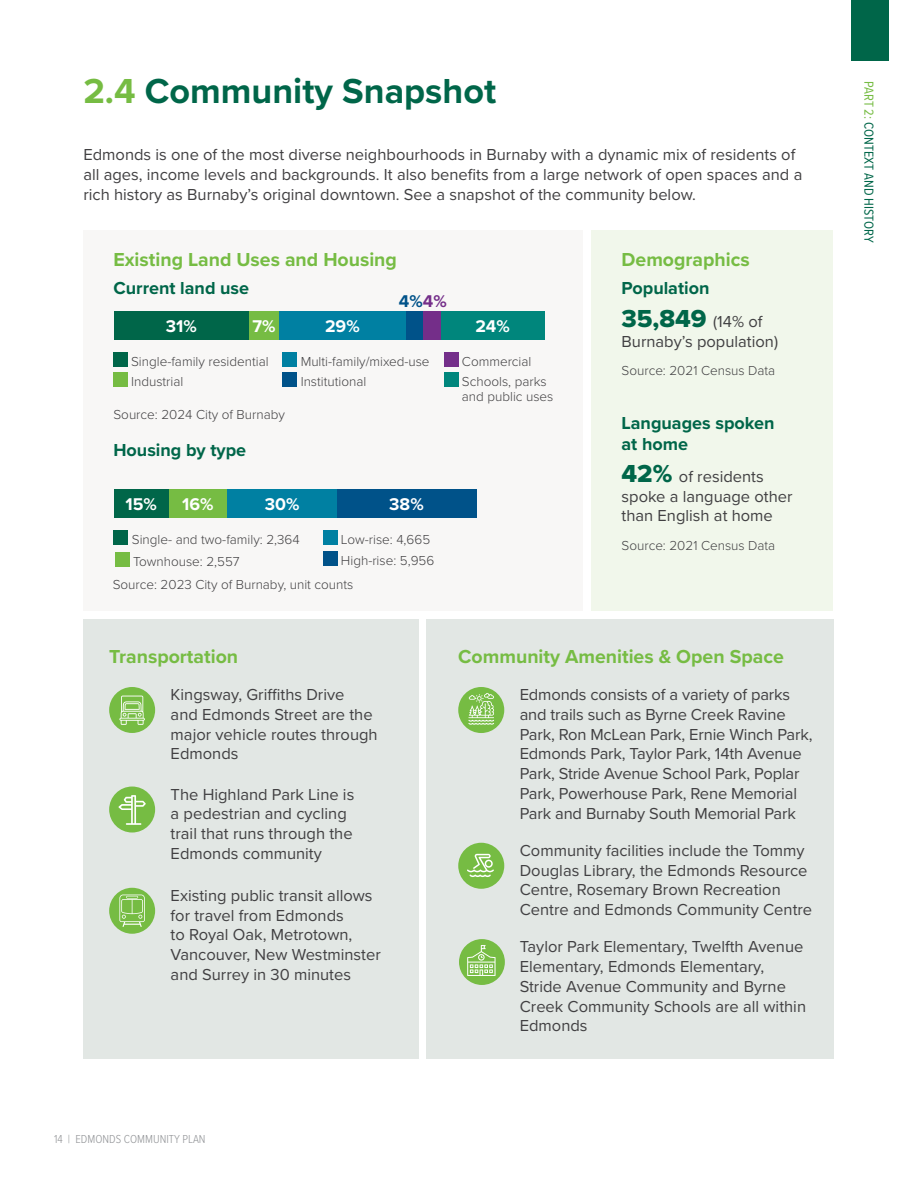
<style>
.page{position:relative;width:918px;height:1188px;background:#fff}
.page>*{position:absolute;margin:0;border:0;box-sizing:border-box;transform-origin:0 0}
.t1{font:700 36px "Proxima Nova";color:#006649}
.t2{font:25.5px "Proxima Nova Extrabld";color:#006649}
.t3{font:700 19.5px "Proxima Nova";color:#76bc43}
.t4{font:700 18px "Proxima Nova";color:#006649}
.t5{font:700 17.7px "Proxima Nova";color:#fff}
.t6{font:700 17.7px "Proxima Nova";color:#005289}
.t7{font:16.5px/19.8px "Proxima Nova";color:#414042}
.t8{font:300 13.5px/21.9px "Proxima Nova";color:#414042}
.t9{font:13.5px "Proxima Nova Cond";color:#006649}
.t10{font:300 12px "Proxima Nova Cond";color:#939598}
.s1{color:#76bc43}
.s2{color:#742e89}
.s3{font-family:"Proxima Nova";font-size:16.5px;color:#414042}
.s4{font-family:"Proxima Nova Extrabld";font-size:25.5px;color:#006649}
</style>
<div class="page">
<div style="left:851px;top:0;width:37px;height:61px;background:#006649"></div>
<div style="left:83px;top:230px;width:500px;height:380px;background:#f8f7f6"></div>
<div style="left:592px;top:230px;width:241px;height:380px;background:#f1f7eb"></div>
<div style="left:113px;top:353px;width:15px;height:14px;background:#006649"></div>
<div style="left:113px;top:530px;width:15px;height:15px;background:#006649"></div>
<div style="left:115px;top:552px;width:15px;height:15px;background:#76bc43"></div>
<div style="left:323px;top:530px;width:14px;height:15px;background:#0080a2"></div>
<div style="left:323px;top:552px;width:14px;height:14px;background:#005289"></div>
<div style="left:113px;top:373px;width:15px;height:14px;background:#76bc43"></div>
<div style="left:282px;top:353px;width:15px;height:14px;background:#0080a2"></div>
<div style="left:444px;top:373px;width:14px;height:14px;background:#00867c"></div>
<div style="left:282px;top:373px;width:15px;height:14px;background:#005289"></div>
<div style="left:444px;top:353px;width:14px;height:14px;background:#742f8a"></div>
<div style="left:440px;top:311px;width:105px;height:28px;background:#00867c"></div>
<div style="left:423px;top:311px;width:17px;height:28px;background:#742e89"></div>
<div style="left:406px;top:311px;width:17px;height:28px;background:#005289"></div>
<div style="left:279px;top:311px;width:126px;height:28px;background:#0080a2"></div>
<div style="left:249px;top:311px;width:30px;height:28px;background:#76bc43"></div>
<div style="left:114px;top:311px;width:135px;height:28px;background:#006649"></div>
<div style="left:337px;top:489px;width:139px;height:29px;background:#005289"></div>
<div style="left:227px;top:489px;width:110px;height:29px;background:#0080a2"></div>
<div style="left:169px;top:489px;width:58px;height:29px;background:#76bc43"></div>
<div style="left:114px;top:489px;width:55px;height:29px;background:#006649"></div>
<div style="left:83px;top:619px;width:335px;height:439px;background:#e2e7e4"></div>
<div style="left:427px;top:619px;width:407px;height:439px;background:#e2e7e4"></div>
<div style="left:109px;top:687px;width:46px;height:46px;background:#76bc43;border-radius:50%"></div>
<svg style="left:119px;top:696px;width:26px;height:29px"></svg>
<div style="left:109px;top:787px;width:46px;height:46px;background:#76bc43;border-radius:50%"></div>
<svg style="left:119px;top:795px;width:27px;height:30px"></svg>
<div style="left:109px;top:888px;width:46px;height:46px;background:#76bc43;border-radius:50%"></div>
<svg style="left:119px;top:895px;width:26px;height:32px"></svg>
<div style="left:458px;top:687px;width:46px;height:46px;background:#76bc43;border-radius:50%"></div>
<svg style="left:468px;top:693px;width:26px;height:32px"></svg>
<div style="left:458px;top:843px;width:46px;height:46px;background:#76bc43;border-radius:50%"></div>
<svg style="left:467px;top:854px;width:27px;height:23px"></svg>
<div style="left:459px;top:939px;width:46px;height:46px;background:#76bc43;border-radius:50%"></div>
<svg style="left:467px;top:945px;width:29px;height:31px"></svg>
<h1 class="t1" style="left:83px;top:64px;width:414px"><span class="s1">2.4</span> Community Snapshot</h1>
<p class="t7" style="left:83px;top:144px;width:721px">Edmonds is one of the most diverse neighbourhoods in Burnaby with a dynamic mix of residents of all ages, income levels and backgrounds. It also benefits from a large network of open spaces and a rich history as Burnaby’s original downtown. See a snapshot of the community below.</p>
<p class="t3" style="left:113px;top:245px;width:285px">Existing Land Uses and Housing</p>
<p class="t3" style="left:622px;top:245px;width:130px">Demographics</p>
<p class="t4" style="left:113px;top:274px;width:137px">Current land use</p>
<p class="t4" style="left:622px;top:274px;width:89px">Population</p>
<p class="t6" style="left:399px;top:288px;width:49px">4%<span class="s2">4%</span></p>
<p class="t5" style="left:166px;top:313px;width:32px">31%</p>
<p class="t5" style="left:252px;top:313px;width:24px">7%</p>
<p class="t5" style="left:325px;top:313px;width:36px">29%</p>
<p class="t5" style="left:475px;top:313px;width:36px">24%</p>
<p class="t8" style="left:131px;top:350px;width:139px">Single-family residential</p>
<p class="t8" style="left:131px;top:370px;width:54px">Industrial</p>
<p class="t8" style="left:113px;top:403px;width:173px">Source: 2024 City of Burnaby</p>
<p class="t8" style="left:301px;top:350px;width:130px">Multi-family/mixed-use</p>
<p class="t8" style="left:301px;top:370px;width:67px">Institutional</p>
<p class="t8" style="left:462px;top:350px;width:71px">Commercial</p>
<p class="t8" style="left:462px;top:373px;width:93px;line-height:15px">Schools, parks and public uses</p>
<h2 class="t2" style="left:622px;top:299px;width:142px">35,849 <span class="s3">(14% of</span></h2>
<p class="t7" style="left:622px;top:330px;width:158px">Burnaby’s population)</p>
<p class="t8" style="left:622px;top:359px;width:155px">Source: 2021 Census Data</p>
<p class="t4" style="left:622px;top:409px;width:154px">Languages spoken</p>
<p class="t4" style="left:113px;top:436px;width:134px">Housing by type</p>
<p class="t4" style="left:622px;top:431px;width:68px">at home</p>
<p class="t5" style="left:126px;top:491px;width:33px">15%</p>
<p class="t5" style="left:182px;top:491px;width:33px">16%</p>
<p class="t5" style="left:265px;top:491px;width:36px">30%</p>
<p class="t5" style="left:389px;top:491px;width:36px">38%</p>
<p class="t8" style="left:132px;top:528px;width:169px">Single- and two-family: 2,364<br>Townhouse: 2,557</p>
<p class="t8" style="left:341px;top:528px;width:95px;line-height:21.1px">Low-rise: 4,665<br>High-rise: 5,956</p>
<p class="t8" style="left:113px;top:573px;width:242px">Source: 2023 City of Burnaby, unit counts</p>
<p class="t7" style="left:622px;top:466px;width:173px"><span class="s4">42%</span> of residents spoke a language other than English at home</p>
<p class="t8" style="left:622px;top:534px;width:155px">Source: 2021 Census Data</p>
<p class="t3" style="left:109px;top:642px;width:131px">Transportation</p>
<p class="t3" style="left:458px;top:642px;width:327px">Community Amenities &amp; Open Space</p>
<p class="t7" style="left:171px;top:684px;width:209px">Kingsway, Griffiths Drive<br>and Edmonds Street are the major vehicle routes through<br>Edmonds</p>
<p class="t7" style="left:520px;top:684px;width:294px">Edmonds consists of a variety of parks and trails such as Byrne Creek Ravine Park, Ron McLean Park, Ernie Winch Park, Edmonds Park, Taylor Park, 14th Avenue Park, Stride Avenue School Park, Poplar Park, Powerhouse Park, Rene Memorial Park and Burnaby South Memorial Park</p>
<p class="t7" style="left:171px;top:783px;width:185px">The Highland Park Line is a pedestrian and cycling trail that runs through the<br>Edmonds community</p>
<p class="t7" style="left:520px;top:840px;width:294px">Community facilities include the Tommy Douglas Library, the Edmonds Resource Centre, Rosemary Brown Recreation Centre and Edmonds Community Centre</p>
<p class="t7" style="left:520px;top:936px;width:288px">Taylor Park Elementary, Twelfth Avenue<br>Elementary, Edmonds Elementary,<br>Stride Avenue Community and Byrne<br>Creek Community Schools are all within<br>Edmonds</p>
<p class="t7" style="left:171px;top:885px;width:212px">Existing public transit allows for travel from Edmonds<br>to Royal Oak, Metrotown,<br>Vancouver, New Westminster and Surrey in 30 minutes</p>
<p class="t10" style="left:54px;top:1131px;width:153px">14 | EDMONDS COMMUNITY PLAN</p>
<p class="t9" style="left:879px;top:81px;width:163px;rotate:90deg"><span class="s1">PART 2:</span> CONTEXT AND HISTORY</p>
</div>
